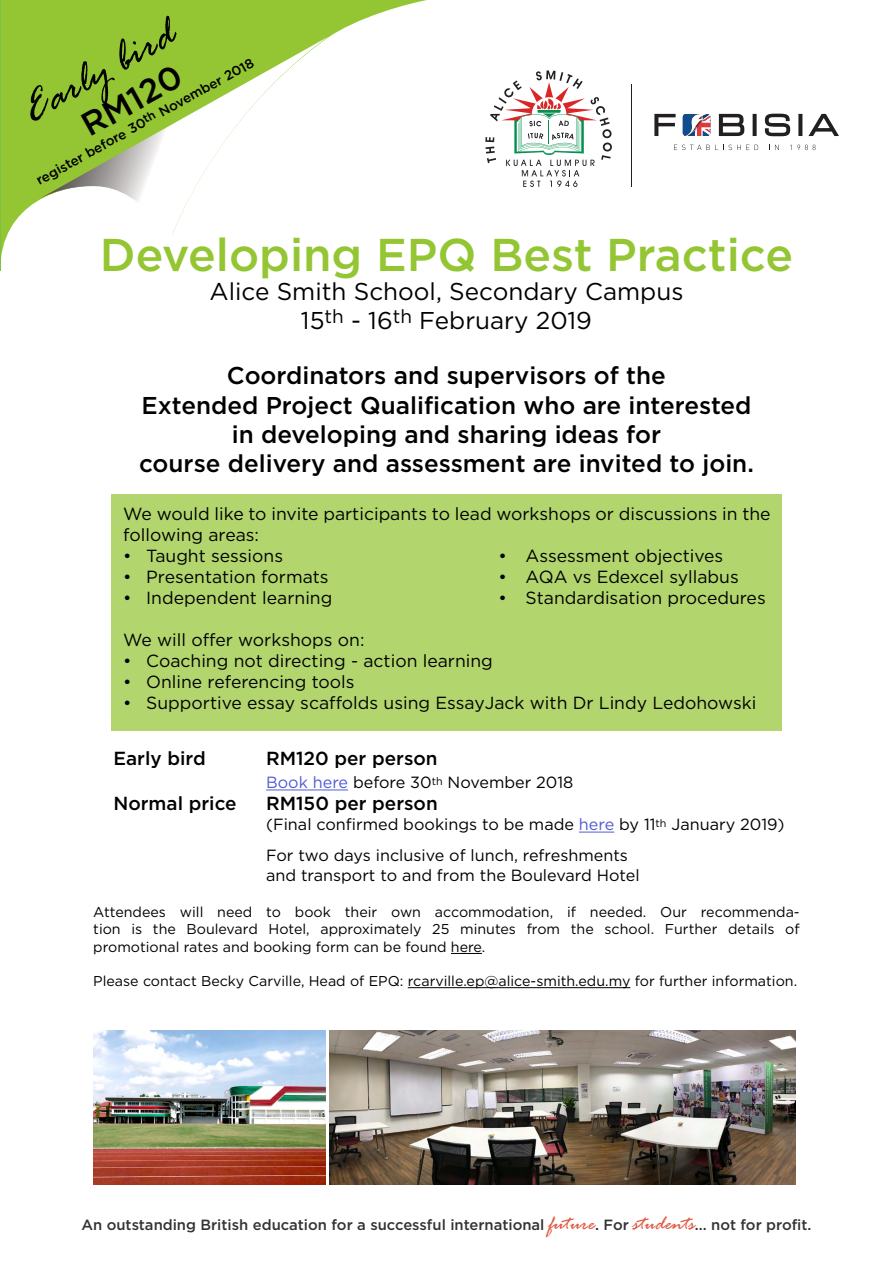
<style>
.page{position:relative;width:893px;height:1263px;background:#fff}
.page>*{position:absolute;margin:0;border:0;box-sizing:border-box;transform-origin:0 0}
.t1{font:500 45.9px "Gotham";color:#93c632}
.t2{font:italic 45px "Rage";color:#000}
.t3{font:500 33px "Gotham";color:#000}
.t4{font:500 24.3px/29.1px "Gotham";color:#000;text-align:center}
.t5{font:24.3px/29.1px "Gotham";color:#000;text-align:center}
.t6{font:500 18.9px "Gotham";color:#000}
.t7{font:17.55px/21px "Gotham";color:#000}
.t8{font:16.2px/31.5px "Gotham";color:#000}
.t9{font:500 14.85px "Gotham";color:#333}
.t10{font:14.25px/17.1px "Gotham";color:#000;text-align:justify}
.t11{font:500 13.5px "Gotham";color:#000}
.s1{color:#4f5cd6}
.s2{font-family:"Rage";font-weight:400;font-style:italic;font-size:21.45px;color:#e05942}
</style>
<div class="page">
<div style="left:112px;top:494px;width:670px;height:237px;background:#b2d66d"></div>
<svg style="left:1px;top:0;width:426px;height:258px"></svg>
<svg style="left:38px;top:37px;width:290px;height:199px"></svg>
<hr style="left:0;top:0;width:1px;height:271px;background:#7dc242">
<hr style="left:266px;top:790px;width:82px;height:1px;background:#4f5cd6">
<hr style="left:579px;top:832px;width:35px;height:1px;background:#4f5cd6">
<hr style="left:451px;top:953px;width:31px;height:1px;background:#000">
<hr style="left:408px;top:987px;width:222px;height:1px;background:#000">
<img style="left:93px;top:1030px;width:232px;height:155px">
<img style="left:329px;top:1030px;width:466px;height:155px">
<svg style="left:485px;top:70px;width:127px;height:117px"></svg>
<hr style="left:631px;top:85px;width:1px;height:102px;background:#222020">
<svg style="left:682px;top:114px;width:29px;height:22px"></svg>
<svg style="left:654px;top:114px;width:22px;height:22px"></svg>
<svg style="left:719px;top:114px;width:25px;height:22px"></svg>
<svg style="left:753px;top:114px;width:4px;height:22px"></svg>
<svg style="left:765px;top:114px;width:25px;height:22px"></svg>
<svg style="left:798px;top:114px;width:4px;height:22px"></svg>
<svg style="left:808px;top:114px;width:31px;height:22px"></svg>
<svg style="left:674px;top:145px;width:84px;height:5px"></svg>
<svg style="left:769px;top:145px;width:10px;height:5px"></svg>
<svg style="left:797px;top:145px;width:19px;height:5px"></svg>
<h2 class="t2" style="left:13px;top:91px;width:170px;rotate:-29deg">Early bird</h2>
<p class="t11" style="left:34px;top:174px;width:248px;rotate:-29deg">register before 30<sup>th</sup> November 2018</p>
<h3 class="t3" style="left:75px;top:110px;width:111px;rotate:-29deg">RM120</h3>
<h1 class="t1" style="left:100px;top:229px;width:695px">Developing EPQ Best Practice</h1>
<h3 class="t5" style="left:210px;top:277px;width:475px">Alice Smith School, Secondary Campus<br>15<sup>th</sup> - 16<sup>th</sup> February 2019</h3>
<h3 class="t4" style="left:139px;top:361px;width:616px">Coordinators and supervisors of the<br>Extended Project Qualification who are interested in developing and sharing ideas for<br>course delivery and assessment are invited to join.</h3>
<p class="t7" style="left:123px;top:502px;width:649px">We would like to invite participants to lead workshops or discussions in the following areas:</p>
<p class="t7" style="left:123px;top:545px;width:161px">• Taught sessions</p>
<p class="t7" style="left:499px;top:545px;width:226px">• Assessment objectives</p>
<p class="t7" style="left:123px;top:566px;width:207px">• Presentation formats</p>
<p class="t7" style="left:499px;top:566px;width:242px">• AQA vs Edexcel syllabus</p>
<p class="t7" style="left:123px;top:587px;width:211px">• Independent learning</p>
<p class="t7" style="left:499px;top:587px;width:269px">• Standardisation procedures</p>
<p class="t7" style="left:123px;top:629px;width:243px">We will offer workshops on:</p>
<p class="t7" style="left:123px;top:650px;width:371px">• Coaching not directing - action learning</p>
<p class="t7" style="left:123px;top:671px;width:233px">• Online referencing tools</p>
<p class="t7" style="left:123px;top:692px;width:635px">• Supportive essay scaffolds using EssayJack with Dr Lindy Ledohowski</p>
<p class="t6" style="left:113px;top:748px;width:94px">Early bird</p>
<p class="t6" style="left:266px;top:748px;width:173px">RM120 per person</p>
<p class="t8" style="left:266px;top:766px;width:309px"><span class="s1">Book here</span> before 30<sup>th</sup> November 2018</p>
<p class="t6" style="left:113px;top:793px;width:125px">Normal price</p>
<p class="t6" style="left:266px;top:793px;width:173px">RM150 per person</p>
<p class="t8" style="left:266px;top:808px;width:520px">(Final confirmed bookings to be made <span class="s1">here</span> by 11<sup>th</sup> January 2019)<br>For two days inclusive of lunch, refreshments</p>
<p class="t8" style="left:266px;top:859px;width:375px">and transport to and from the Boulevard Hotel</p>
<p class="t10" style="left:93px;top:903px;width:708px">Attendees will need to book their own accommodation, if needed. Our recommenda&shy;tion is the Boulevard Hotel, approximately 25 minutes from the school. Further details of promotional rates and booking form can be found here.</p>
<p class="t10" style="left:93px;top:972px;width:705px">Please contact Becky Carville, Head of EPQ: rcarville.ep@alice-smith.edu.my for further information.</p>
<p class="t9" style="left:81px;top:1216px;width:732px">An outstanding British education for a successful international <span class="s2">future</span>. For <span class="s2">students</span>... not for profit.</p>
</div>
